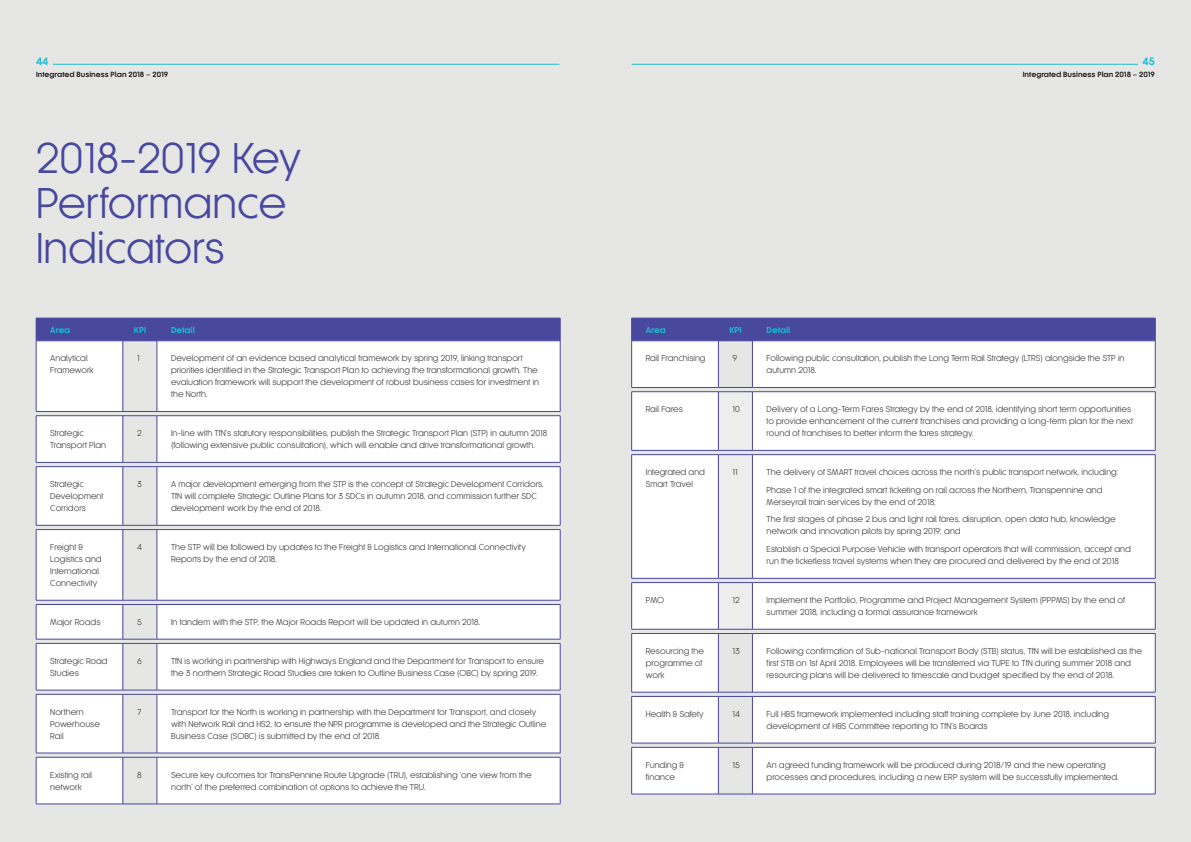
<style>
.page{position:relative;width:1191px;height:842px;background:#e6e7e5}
.page>*{position:absolute;margin:0;border:0;box-sizing:border-box;transform-origin:0 0}
.t1{font:40px/45px "Korto";color:#47489e}
.t2{font:700 10px "Korto";color:#1cbdd0}
.t3{font:8px/12px "Korto";color:#3e3e3f}
.t4{font:700 8px "Korto";color:#1cbdd0}
.t5{font:700 7px "Korto";color:#231f20}
</style>
<div class="page">
<hr style="left:53px;top:64px;width:506px;height:1px;background:#1cbdd0">
<hr style="left:631px;top:64px;width:507px;height:1px;background:#1cbdd0">
<svg style="left:631px;top:318px;width:525px;height:132px;background:#d8d9ea"></svg>
<div style="left:718px;top:392px;width:34px;height:58px;background:#ededeb"></div>
<hr style="left:631px;top:392px;width:87px;height:1px;background:#47489e">
<hr style="left:631px;top:392px;width:1px;height:58px;background:#47489e">
<hr style="left:718px;top:392px;width:34px;height:1px;background:#47489e">
<hr style="left:718px;top:392px;width:1px;height:58px;background:#47489e">
<hr style="left:752px;top:392px;width:403px;height:1px;background:#47489e">
<hr style="left:752px;top:392px;width:1px;height:58px;background:#47489e">
<hr style="left:1155px;top:392px;width:1px;height:58px;background:#47489e">
<hr style="left:631px;top:450px;width:87px;height:1px;background:#47489e">
<hr style="left:718px;top:450px;width:34px;height:1px;background:#47489e">
<hr style="left:752px;top:450px;width:403px;height:1px;background:#47489e">
<div style="left:632px;top:455px;width:523px;height:123px;background:#fff"></div>
<div style="left:718px;top:455px;width:34px;height:123px;background:#ededeb"></div>
<hr style="left:631px;top:455px;width:1px;height:123px;background:#47489e">
<hr style="left:718px;top:455px;width:1px;height:123px;background:#47489e">
<hr style="left:752px;top:455px;width:1px;height:123px;background:#47489e">
<hr style="left:1155px;top:455px;width:1px;height:123px;background:#47489e">
<hr style="left:631px;top:578px;width:87px;height:1px;background:#47489e">
<hr style="left:718px;top:578px;width:34px;height:1px;background:#47489e">
<hr style="left:752px;top:578px;width:403px;height:1px;background:#47489e">
<hr style="left:631px;top:454px;width:87px;height:1px;background:#47489e">
<hr style="left:718px;top:454px;width:34px;height:1px;background:#47489e">
<hr style="left:752px;top:454px;width:403px;height:1px;background:#47489e">
<hr style="left:631px;top:582px;width:87px;height:1px;background:#47489e">
<hr style="left:718px;top:582px;width:34px;height:1px;background:#47489e">
<hr style="left:752px;top:582px;width:403px;height:1px;background:#47489e">
<hr style="left:1155px;top:583px;width:1px;height:46px;background:#47489e">
<hr style="left:1155px;top:634px;width:1px;height:58px;background:#47489e">
<hr style="left:1155px;top:696px;width:1px;height:47px;background:#47489e">
<svg style="left:631px;top:583px;width:524px;height:211px;background:#f6f6f9"></svg>
<div style="left:718px;top:747px;width:34px;height:47px;background:#e6e7e5"></div>
<hr style="left:631px;top:747px;width:87px;height:1px;background:#47489e">
<hr style="left:631px;top:747px;width:1px;height:47px;background:#47489e">
<hr style="left:718px;top:747px;width:34px;height:1px;background:#47489e">
<hr style="left:718px;top:747px;width:1px;height:47px;background:#47489e">
<hr style="left:752px;top:747px;width:403px;height:1px;background:#47489e">
<hr style="left:752px;top:747px;width:1px;height:47px;background:#47489e">
<hr style="left:1155px;top:747px;width:1px;height:47px;background:#47489e">
<hr style="left:631px;top:794px;width:87px;height:1px;background:#47489e">
<hr style="left:718px;top:794px;width:34px;height:1px;background:#47489e">
<hr style="left:752px;top:794px;width:403px;height:1px;background:#47489e">
<svg style="left:36px;top:318px;width:525px;height:486px;background:#ebebf3"></svg>
<div style="left:123px;top:757px;width:34px;height:47px;background:#e6e7e5"></div>
<hr style="left:36px;top:757px;width:87px;height:1px;background:#47489e">
<hr style="left:36px;top:757px;width:1px;height:47px;background:#47489e">
<hr style="left:123px;top:757px;width:34px;height:1px;background:#47489e">
<hr style="left:123px;top:757px;width:1px;height:47px;background:#47489e">
<hr style="left:157px;top:757px;width:403px;height:1px;background:#47489e">
<hr style="left:157px;top:757px;width:1px;height:47px;background:#47489e">
<hr style="left:560px;top:757px;width:1px;height:47px;background:#47489e">
<hr style="left:36px;top:804px;width:87px;height:1px;background:#47489e">
<hr style="left:123px;top:804px;width:34px;height:1px;background:#47489e">
<hr style="left:157px;top:804px;width:403px;height:1px;background:#47489e">
<p class="t2" style="left:36px;top:55px;width:14px">44</p>
<p class="t5" style="left:36px;top:70px;width:134px">Integrated Business Plan 2018 – 2019</p>
<h1 class="t1" style="left:36px;top:136px;width:267px">2018-2019 Key<br>Performance<br>Indicators</h1>
<p class="t4" style="left:50px;top:325px;width:21px">Area</p>
<p class="t4" style="left:134px;top:325px;width:14px">KPI</p>
<p class="t4" style="left:171px;top:325px;width:25px">Detail</p>
<p class="t3" style="left:50px;top:352px;width:45px">Analytical<br>Framework</p>
<p class="t3" style="left:137px;top:352px;width:4px">1</p>
<p class="t3" style="left:171px;top:352px;width:369px">Development of an evidence based analytical framework by spring 2019, linking transport priorities identified in the Strategic Transport Plan to achieving the transformational growth. The evaluation framework will support the development of robust business cases for investment in the North.</p>
<p class="t3" style="left:50px;top:427px;width:57px">Strategic<br>Transport Plan</p>
<p class="t3" style="left:137px;top:427px;width:6px">2</p>
<p class="t3" style="left:171px;top:427px;width:378px">In-line with TfN’s statutory responsibilities, publish the Strategic Transport Plan (STP) in autumn 2018 (following extensive public consultation), which will enable and drive transformational growth.</p>
<p class="t3" style="left:50px;top:478px;width:55px">Strategic<br>Development<br>Corridors</p>
<p class="t3" style="left:137px;top:478px;width:6px">3</p>
<p class="t3" style="left:171px;top:478px;width:374px">A major development emerging from the STP is the concept of Strategic Development Corridors.<br>TfN will complete Strategic Outline Plans for 3 SDCs in autumn 2018, and commission further SDC development work by the end of 2018.</p>
<p class="t3" style="left:50px;top:541px;width:53px">Freight &amp;<br>Logistics and<br>International<br>Connectivity</p>
<p class="t3" style="left:137px;top:541px;width:6px">4</p>
<p class="t3" style="left:171px;top:541px;width:356px">The STP will be followed by updates to the Freight &amp; Logistics and International Connectivity<br>Reports by the end of 2018.</p>
<p class="t3" style="left:50px;top:616px;width:52px">Major Roads</p>
<p class="t3" style="left:137px;top:616px;width:6px">5</p>
<p class="t3" style="left:171px;top:616px;width:311px">In tandem with the STP, the Major Roads Report will be updated in autumn 2018.</p>
<p class="t3" style="left:50px;top:655px;width:59px">Strategic Road<br>Studies</p>
<p class="t3" style="left:137px;top:655px;width:6px">6</p>
<p class="t3" style="left:171px;top:655px;width:375px">TfN is working in partnership with Highways England and the Department for Transport to ensure the 3 northern Strategic Road Studies are taken to Outline Business Case (OBC) by spring 2019.</p>
<p class="t3" style="left:50px;top:706px;width:51px">Northern<br>Powerhouse<br>Rail</p>
<p class="t3" style="left:137px;top:706px;width:6px">7</p>
<p class="t3" style="left:171px;top:706px;width:377px">Transport for the North is working in partnership with the Department for Transport, and closely with Network Rail and HS2, to ensure the NPR programme is developed and the Strategic Outline<br>Business Case (SOBC) is submitted by the end of 2018.</p>
<p class="t3" style="left:50px;top:769px;width:43px">Existing rail network</p>
<p class="t3" style="left:137px;top:769px;width:6px">8</p>
<p class="t3" style="left:171px;top:769px;width:362px">Secure key outcomes for TransPennine Route Upgrade (TRU), establishing ‘one view from the north’ of the preferred combination of options to achieve the TRU.</p>
<p class="t2" style="left:1142px;top:55px;width:14px">45</p>
<p class="t5" style="left:1022px;top:70px;width:134px">Integrated Business Plan 2018 – 2019</p>
<p class="t4" style="left:646px;top:325px;width:21px">Area</p>
<p class="t4" style="left:729px;top:325px;width:14px">KPI</p>
<p class="t4" style="left:766px;top:325px;width:25px">Detail</p>
<p class="t3" style="left:646px;top:352px;width:61px">Rail Franchising</p>
<p class="t3" style="left:732px;top:352px;width:6px">9</p>
<p class="t3" style="left:766px;top:352px;width:359px">Following public consultation, publish the Long Term Rail Strategy (LTRS) alongside the STP in autumn 2018.</p>
<p class="t3" style="left:646px;top:403px;width:39px">Rail Fares</p>
<p class="t3" style="left:732px;top:403px;width:9px">10</p>
<p class="t3" style="left:766px;top:403px;width:368px">Delivery of a Long-Term Fares Strategy by the end of 2018, identifying short term opportunities to provide enhancement of the current franchises and providing a long-term plan for the next round of franchises to better inform the fares strategy.</p>
<p class="t3" style="left:646px;top:466px;width:61px">Integrated and<br>Smart Travel</p>
<p class="t3" style="left:732px;top:466px;width:7px">11</p>
<p class="t3" style="left:766px;top:466px;width:353px">The delivery of SMART travel choices across the north’s public transport network, including:</p>
<p class="t3" style="left:766px;top:484px;width:337px">Phase 1 of the integrated smart ticketing on rail across the Northern, Transpennine and<br>Merseyrail train services by the end of 2018;</p>
<p class="t3" style="left:766px;top:513px;width:350px">The first stages of phase 2 bus and light rail fares, disruption, open data hub, knowledge network and innovation pilots by spring 2019; and</p>
<p class="t3" style="left:766px;top:543px;width:366px">Establish a Special Purpose Vehicle with transport operators that will commission, accept and run the ticketless travel systems when they are procured and delivered by the end of 2018</p>
<p class="t3" style="left:646px;top:594px;width:20px">PMO</p>
<p class="t3" style="left:732px;top:594px;width:9px">12</p>
<p class="t3" style="left:766px;top:594px;width:360px">Implement the Portfolio, Programme and Project Management System (PPPMS) by the end of summer 2018, including a formal assurance framework</p>
<p class="t3" style="left:646px;top:645px;width:60px">Resourcing the programme of work</p>
<p class="t3" style="left:732px;top:645px;width:9px">13</p>
<p class="t3" style="left:766px;top:645px;width:377px">Following confirmation of Sub-national Transport Body (STB) status, TfN will be established as the first STB on 1st April 2018. Employees will be transferred via TUPE to TfN during summer 2018 and resourcing plans will be delivered to timescale and budget specified by the end of 2018.</p>
<p class="t3" style="left:646px;top:708px;width:59px">Health &amp; Safety</p>
<p class="t3" style="left:732px;top:708px;width:9px">14</p>
<p class="t3" style="left:766px;top:708px;width:344px">Full H&amp;S framework implemented including staff training complete by June 2018, including development of H&amp;S Committee reporting to TfN’s Boards</p>
<p class="t3" style="left:646px;top:759px;width:40px">Funding &amp; finance</p>
<p class="t3" style="left:732px;top:759px;width:9px">15</p>
<p class="t3" style="left:766px;top:759px;width:354px">An agreed funding framework will be produced during 2018/19 and the new operating processes and procedures, including a new ERP system will be successfully implemented.</p>
</div>
